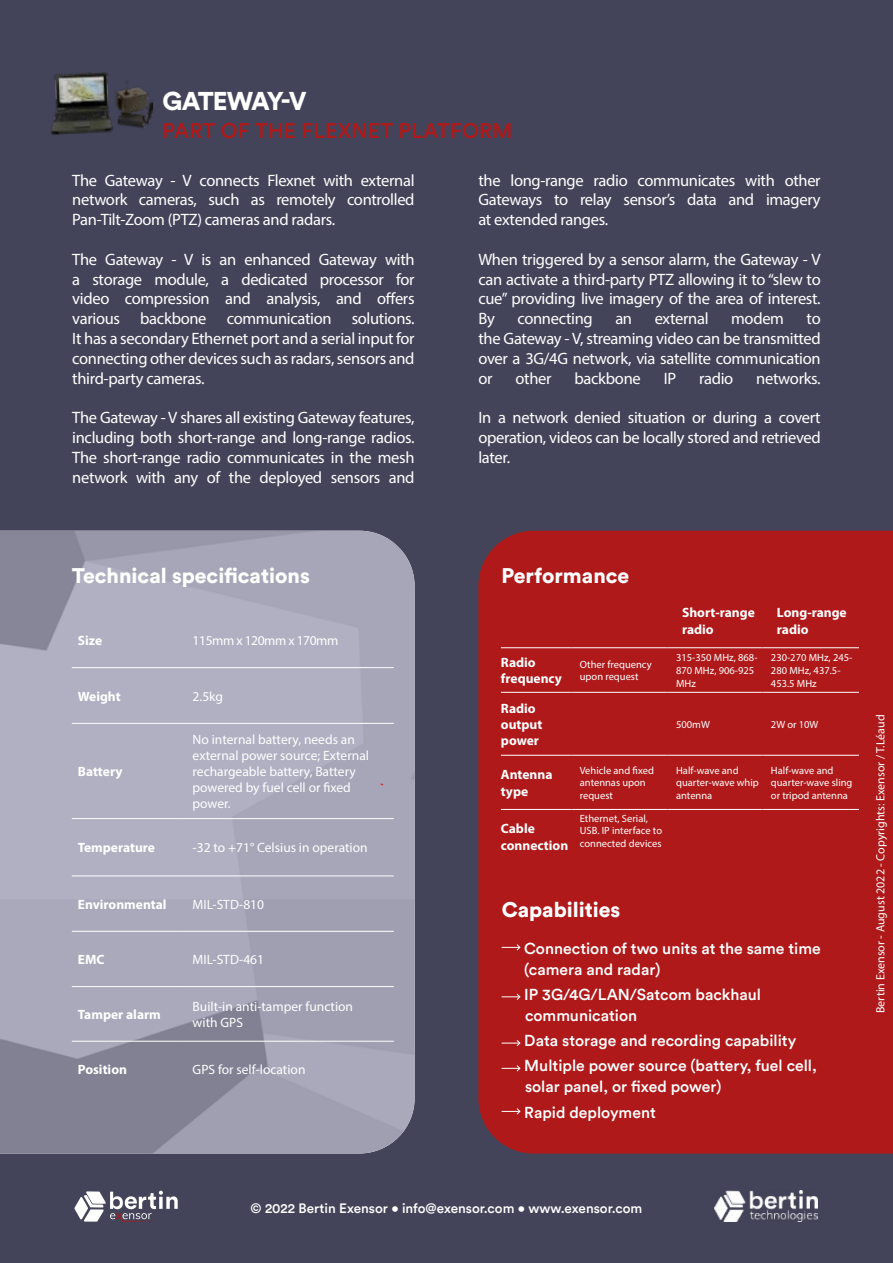
<style>
.page{position:relative;width:893px;height:1263px;background:#434459}
.page>*{position:absolute;margin:0;border:0;box-sizing:border-box;transform-origin:0 0}
.t1{font:900 25.5px "Circular Std";letter-spacing:-.06em;color:#fff}
.t2{font:900 21px "Circular Std";color:#fff}
.t3{font:500 21px "Circular Std";letter-spacing:.01em;color:#af191a}
.t4{font:16.5px/19.8px "Myriad Pro";letter-spacing:-.02em;color:#fff;text-align:justify}
.t5{font:500 15.75px/21px "Circular Std";color:#fff}
.t6{font:13.5px/16.2px "Myriad Pro";color:#fff}
.t7{font:700 13.5px/16.2px "Myriad Pro";color:#fff}
.t8{font:500 13.5px "Circular Std";color:#fff}
.t9{font:13.5px "Myriad Pro";letter-spacing:-.03em;color:#fff}
.t10{font:12px "Myriad Pro";color:#fff}
.t11{font:10.5px/12.6px "Myriad Pro";color:#fff}
</style>
<div class="page">
<img style="left:0;top:531px;width:415px;height:368px">
<svg style="left:0;top:899px;width:415px;height:254px;background:#9b9bad"></svg>
<div style="left:478px;top:531px;width:415px;height:622px;background:#af191a"></div>
<img style="left:51px;top:72px;width:102px;height:63px">
<svg style="left:379px;top:783px;width:6px;height:4px"></svg>
<svg style="left:502px;top:943px;width:19px;height:8px"></svg>
<svg style="left:502px;top:993px;width:19px;height:8px"></svg>
<svg style="left:502px;top:1039px;width:19px;height:8px"></svg>
<svg style="left:502px;top:1064px;width:19px;height:8px"></svg>
<svg style="left:502px;top:1107px;width:19px;height:8px"></svg>
<hr style="left:72px;top:667px;width:106px;height:1px;background:#fff">
<hr style="left:178px;top:667px;width:216px;height:1px;background:#fff">
<hr style="left:72px;top:875px;width:106px;height:1px;background:#fff">
<hr style="left:178px;top:875px;width:216px;height:1px;background:#fff">
<hr style="left:72px;top:723px;width:106px;height:1px;background:#fff">
<hr style="left:178px;top:723px;width:216px;height:1px;background:#fff">
<hr style="left:72px;top:818px;width:106px;height:1px;background:#fff">
<hr style="left:178px;top:818px;width:216px;height:1px;background:#fff">
<hr style="left:72px;top:931px;width:106px;height:1px;background:#fff">
<hr style="left:178px;top:931px;width:216px;height:1px;background:#fff">
<hr style="left:72px;top:986px;width:106px;height:1px;background:#fff">
<hr style="left:178px;top:986px;width:216px;height:1px;background:#fff">
<hr style="left:72px;top:1041px;width:106px;height:1px;background:#fff">
<hr style="left:178px;top:1041px;width:216px;height:1px;background:#fff">
<hr style="left:501px;top:647px;width:70px;height:1px;background:#fff">
<hr style="left:571px;top:647px;width:97px;height:1px;background:#fff">
<hr style="left:668px;top:647px;width:94px;height:1px;background:#fff">
<hr style="left:762px;top:647px;width:97px;height:1px;background:#fff">
<hr style="left:501px;top:692px;width:70px;height:1px;background:#fff">
<hr style="left:571px;top:692px;width:97px;height:1px;background:#fff">
<hr style="left:668px;top:692px;width:94px;height:1px;background:#fff">
<hr style="left:762px;top:692px;width:97px;height:1px;background:#fff">
<hr style="left:501px;top:755px;width:70px;height:1px;background:#fff">
<hr style="left:571px;top:755px;width:97px;height:1px;background:#fff">
<hr style="left:668px;top:755px;width:94px;height:1px;background:#fff">
<hr style="left:762px;top:755px;width:97px;height:1px;background:#fff">
<hr style="left:501px;top:809px;width:70px;height:1px;background:#fff">
<hr style="left:571px;top:809px;width:97px;height:1px;background:#fff">
<hr style="left:668px;top:809px;width:94px;height:1px;background:#fff">
<hr style="left:762px;top:809px;width:97px;height:1px;background:#fff">
<svg style="left:74px;top:1191px;width:104px;height:31px"></svg>
<img style="left:714px;top:1191px;width:103px;height:31px">
<h1 class="t1" style="left:163px;top:84px;width:146px">GATEWAY-V</h1>
<p class="t3" style="left:163px;top:118px;width:351px">PART OF THE FLEXNET PLATFORM</p>
<p class="t4" style="left:72px;top:170px;width:344px">The Gateway - V connects Flexnet with external network cameras, such as remotely controlled Pan-Tilt-Zoom (PTZ) cameras and radars.</p>
<p class="t4" style="left:72px;top:249px;width:344px">The Gateway - V is an enhanced Gateway with a storage module, a dedicated processor for video compression and analysis, and offers various backbone communication solutions.<br>It has a secondary Ethernet port and a serial input for connecting other devices such as radars, sensors and third-party cameras.</p>
<p class="t4" style="left:72px;top:408px;width:344px">The Gateway - V shares all existing Gateway features, including both short-range and long-range radios.<br>The short-range radio communicates in the mesh network with any of the deployed sensors and</p>
<p class="t4" style="left:478px;top:170px;width:344px">the long-range radio communicates with other Gateways to relay sensor’s data and imagery at extended ranges.</p>
<p class="t4" style="left:478px;top:249px;width:344px">When triggered by a sensor alarm, the Gateway - V can activate a third-party PTZ allowing it to “slew to cue” providing live imagery of the area of interest.<br>By</p>
<p class="t4" style="left:517px;top:309px;width:77px">connecting</p>
<p class="t4" style="left:615px;top:309px;width:18px">an</p>
<p class="t4" style="left:655px;top:309px;width:55px">external</p>
<p class="t4" style="left:731px;top:309px;width:54px">modem</p>
<p class="t4" style="left:478px;top:309px;width:344px;text-indent:328px">to the Gateway - V, streaming video can be transmitted over a 3G/4G network, via satellite communication or</p>
<p class="t4" style="left:515px;top:368px;width:38px">other</p>
<p class="t4" style="left:574px;top:368px;width:68px">backbone</p>
<p class="t4" style="left:664px;top:368px;width:14px">IP</p>
<p class="t4" style="left:699px;top:368px;width:36px">radio</p>
<p class="t4" style="left:756px;top:368px;width:66px">networks.</p>
<p class="t4" style="left:478px;top:408px;width:344px">In a network denied situation or during a covert operation, videos can be locally stored and retrieved later.</p>
<p class="t2" style="left:72px;top:562px;width:239px">Technical specifications</p>
<p class="t7" style="left:78px;top:632px;width:26px">Size</p>
<p class="t9" style="left:193px;top:632px;width:147px">115mm x 120mm x 170mm</p>
<p class="t7" style="left:78px;top:687px;width:44px">Weight</p>
<p class="t6" style="left:193px;top:688px;width:32px">2.5kg</p>
<p class="t7" style="left:78px;top:763px;width:46px">Battery</p>
<p class="t6" style="left:193px;top:731px;width:178px">No internal battery, needs an external power source; External rechargeable battery, Battery powered by fuel cell or fixed power.</p>
<p class="t7" style="left:78px;top:839px;width:79px">Temperature</p>
<p class="t6" style="left:193px;top:839px;width:177px">-32 to +71° Celsius in operation</p>
<p class="t7" style="left:78px;top:895px;width:90px">Environmental</p>
<p class="t6" style="left:193px;top:896px;width:73px">MIL-STD-810</p>
<p class="t7" style="left:78px;top:951px;width:28px">EMC</p>
<p class="t6" style="left:193px;top:951px;width:73px">MIL-STD-461</p>
<p class="t7" style="left:78px;top:1006px;width:85px">Tamper alarm</p>
<p class="t6" style="left:193px;top:998px;width:162px">Built-in anti-tamper function with GPS</p>
<p class="t7" style="left:78px;top:1061px;width:51px">Position</p>
<p class="t6" style="left:193px;top:1061px;width:114px">GPS for self-location</p>
<p class="t2" style="left:502px;top:562px;width:129px">Performance</p>
<p class="t7" style="left:682px;top:604px;width:74px">Short-range radio</p>
<p class="t7" style="left:777px;top:604px;width:71px">Long-range radio</p>
<p class="t7" style="left:501px;top:654px;width:63px">Radio frequency</p>
<p class="t11" style="left:580px;top:658px;width:73px">Other frequency upon request</p>
<p class="t11" style="left:676px;top:651px;width:83px">315-350 MHz, 868-<br>870 MHz, 906-925<br>MHz</p>
<p class="t11" style="left:771px;top:651px;width:83px">230-270 MHz, 245-<br>280 MHz, 437.5-<br>453.5 MHz</p>
<p class="t7" style="left:501px;top:699px;width:43px">Radio output power</p>
<p class="t11" style="left:676px;top:718px;width:35px">500mW</p>
<p class="t11" style="left:771px;top:718px;width:49px">2W or 10W</p>
<p class="t7" style="left:501px;top:766px;width:53px">Antenna type</p>
<p class="t11" style="left:580px;top:764px;width:76px">Vehicle and fixed antennas upon request</p>
<p class="t11" style="left:676px;top:764px;width:84px">Half-wave and quarter-wave whip antenna</p>
<p class="t11" style="left:771px;top:764px;width:83px">Half-wave and quarter-wave sling or tripod antenna</p>
<p class="t7" style="left:501px;top:820px;width:69px">Cable connection</p>
<p class="t11" style="left:580px;top:811px;width:84px">Ethernet, Serial,<br>USB. IP interface to connected devices</p>
<p class="t2" style="left:502px;top:896px;width:120px">Capabilities</p>
<p class="t5" style="left:524px;top:937px;width:298px">Connection of two units at the same time (camera and radar)</p>
<p class="t5" style="left:524px;top:983px;width:238px">IP 3G/4G/LAN/Satcom backhaul communication</p>
<p class="t5" style="left:524px;top:1028px;width:294px;line-height:25.2px">Data storage and recording capability<br>Multiple power source (battery, fuel cell,</p>
<p class="t5" style="left:524px;top:1074px;width:198px;line-height:25.2px">solar panel, or fixed power)<br>Rapid deployment</p>
<p class="t10" style="left:873px;top:1013px;width:300px;rotate:-90deg">Bertin Exensor - August 2022 - Copyrights: Exensor / T.Léaud</p>
<p class="t8" style="left:251px;top:1200px;width:393px">© 2022 Bertin Exensor • info@exensor.com • www.exensor.com</p>
</div>
